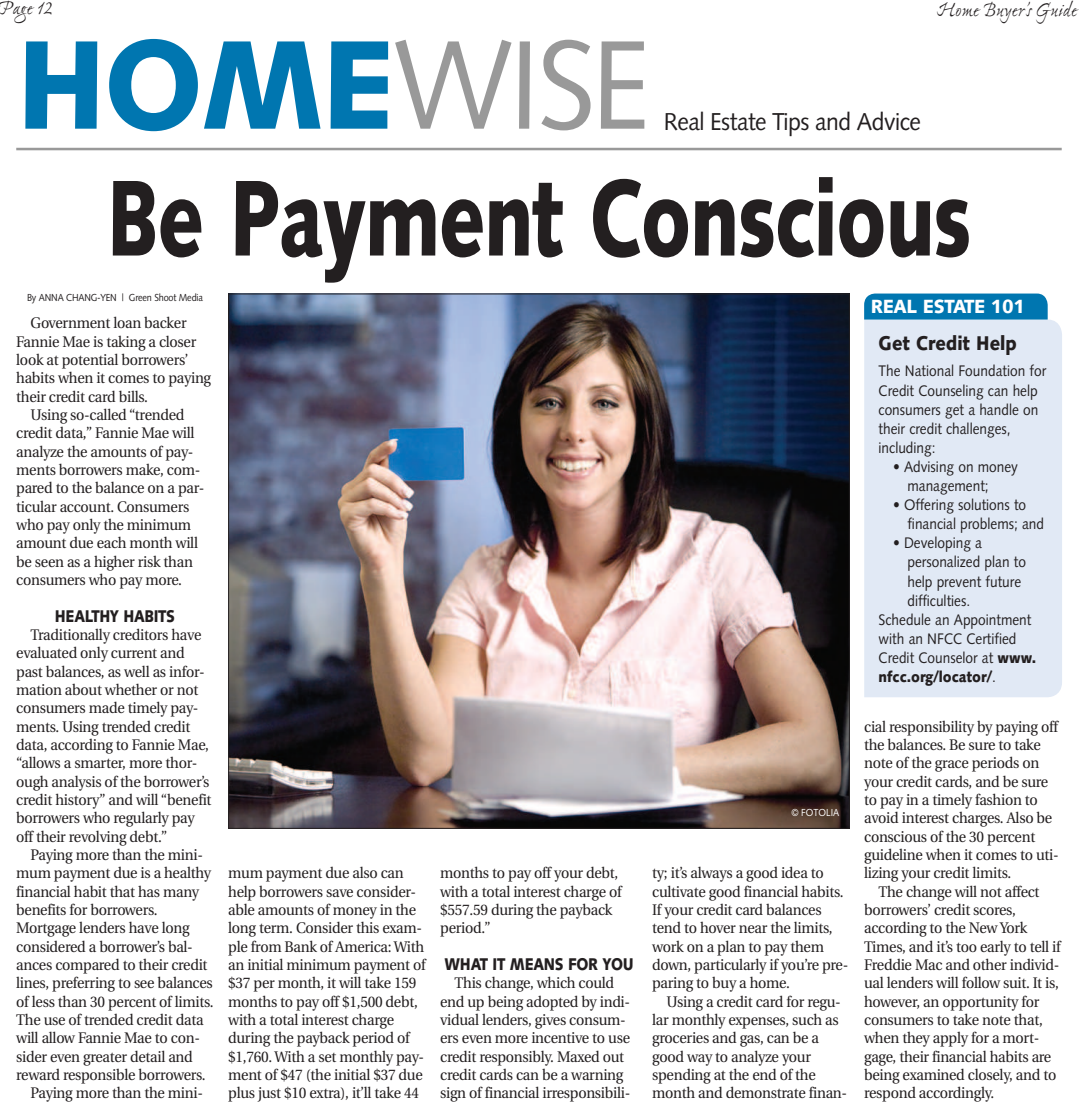
<style>
.page{position:relative;width:1079px;height:1102px;background:#fff}
.page>*{position:absolute;margin:0;border:0;box-sizing:border-box;transform-origin:0 0}
.t1{font:900 126px "Syntax";color:#0076b0;scale:.94 1}
.t2{font:900 107.7px "Syntax";letter-spacing:-.015em;color:#231f20;scale:.73 1}
.t3{font:24.45px "Syntax";letter-spacing:-.02em;color:#231f20;scale:.94 1}
.t4{font:21px "Ex Ponto";letter-spacing:-.015em;color:#231f20}
.t5{font:900 19.8px "Syntax";color:#231f20;scale:.9 1}
.t6{font:900 19.05px "Syntax";letter-spacing:-.02em;color:#fff;scale:.94 1}
.t7{font:900 16.95px "Syntax";letter-spacing:-.02em;color:#231f20;scale:.85 1}
.t8{font:15.3px/18.3px "Utopia";letter-spacing:-.02em;color:#231f20;scale:.94 1}
.t9{font:15.3px/19px "Syntax";color:#231f20;scale:.9 1}
.t10{font:900 15.3px "Syntax";color:#231f20;scale:.9 1}
.t11{font:10.2px "Syntax";letter-spacing:-.02em;color:#231f20;scale:.9 1}
.t12{font:10.2px "Syntax";color:#fff;scale:.9 1}
.s1{font-weight:400;color:#999}
.s2{font-weight:900}
.s3{font-weight:400}
</style>
<div class="page">
<img style="left:230px;top:295px;width:618px;height:532px">
<hr style="left:16px;top:148px;width:1046px;height:2px;background:#999">
<div style="left:864px;top:319px;width:198px;height:378px;background:#e1e9f5"></div>
<div style="left:864px;top:293px;width:184px;height:26px;background:#0076b0"></div>
<h3 class="t4" style="left:-1px;top:-2px;width:55px">Page 12</h3>
<h3 class="t4" style="left:937px;top:-1px;width:142px">Home Buyer’s Guide</h3>
<h1 class="t1" style="left:16px;top:10px;width:676px">HOME<span class="s1">WISE</span></h1>
<h3 class="t3" style="left:664px;top:107px;width:275px">Real Estate Tips and Advice</h3>
<h2 class="t2" style="left:107px;top:154px;width:1186px">Be Payment Conscious</h2>
<p class="t11" style="left:27px;top:292px;width:197px">By ANNA CHANG-YEN | Green Shoot Media</p>
<p class="t8" style="left:31px;top:314px;width:167px">Government loan backer</p>
<p class="t8" style="left:16px;top:332px;width:193px">Fannie Mae is taking a closer</p>
<p class="t8" style="left:16px;top:351px;width:185px">look at potential borrowers’</p>
<p class="t8" style="left:16px;top:369px;width:209px">habits when it comes to paying</p>
<p class="t8" style="left:16px;top:387px;width:142px">their credit card bills.</p>
<p class="t8" style="left:31px;top:406px;width:165px">Using so-called “trended</p>
<p class="t8" style="left:16px;top:424px;width:191px">credit data,” Fannie Mae will</p>
<p class="t8" style="left:16px;top:442px;width:190px">analyze the amounts of pay-</p>
<p class="t8" style="left:16px;top:461px;width:197px">ments borrowers make, com-</p>
<p class="t8" style="left:16px;top:479px;width:202px">pared to the balance on a par-</p>
<p class="t8" style="left:16px;top:497px;width:186px">ticular account. Consumers</p>
<p class="t8" style="left:16px;top:516px;width:187px">who pay only the minimum</p>
<p class="t8" style="left:16px;top:534px;width:195px">amount due each month will</p>
<p class="t8" style="left:16px;top:552px;width:189px">be seen as a higher risk than</p>
<p class="t8" style="left:16px;top:571px;width:178px">consumers who pay more.</p>
<p class="t7" style="left:55px;top:605px;width:143px">HEALTHY HABITS</p>
<p class="t8" style="left:16px;top:626px;width:209px;text-indent:14px">Traditionally creditors have evaluated only current and past balances, as well as infor&shy;mation about whether or not consumers made timely pay&shy;ments. Using trended credit data, according to Fannie Mae, “allows a smarter, more thor&shy;ough analysis of the borrower’s credit history” and will “benefit borrowers who regularly pay off their revolving debt.”</p>
<p class="t8" style="left:31px;top:846px;width:185px">Paying more than the mini-</p>
<p class="t8" style="left:16px;top:864px;width:209px">mum payment due is a healthy</p>
<p class="t8" style="left:16px;top:882px;width:196px">financial habit that has many</p>
<p class="t8" style="left:16px;top:901px;width:152px">benefits for borrowers.</p>
<p class="t8" style="left:16px;top:919px;width:186px">Mortgage lenders have long</p>
<p class="t8" style="left:16px;top:937px;width:189px">considered a borrower’s bal-</p>
<p class="t8" style="left:16px;top:956px;width:205px">ances compared to their credit</p>
<p class="t8" style="left:16px;top:974px;width:211px">lines, preferring to see balances</p>
<p class="t8" style="left:16px;top:992px;width:211px">of less than 30 percent of limits.</p>
<p class="t8" style="left:16px;top:1011px;width:201px">The use of trended credit data</p>
<p class="t8" style="left:16px;top:1029px;width:197px">will allow Fannie Mae to con-</p>
<p class="t8" style="left:16px;top:1047px;width:189px">sider even greater detail and</p>
<p class="t8" style="left:16px;top:1066px;width:203px">reward responsible borrowers.</p>
<p class="t8" style="left:31px;top:1084px;width:185px">Paying more than the mini-</p>
<p class="t6" style="left:871px;top:295px;width:166px">REAL ESTATE 101</p>
<p class="t5" style="left:879px;top:331px;width:155px">Get Credit Help</p>
<p class="t9" style="left:879px;top:362px;width:188px">The National Foundation for<br>Credit Counseling can help consumers get a handle on their credit challenges, including:</p>
<p class="t9" style="left:907px;top:457px;width:124px;text-indent:-14px">• Advising on money management;</p>
<p class="t9" style="left:907px;top:495px;width:153px;text-indent:-14px">• Offering solutions to financial problems; and</p>
<p class="t9" style="left:893px;top:533px;width:100px">• Developing a</p>
<p class="t9" style="left:907px;top:552px;width:133px">personalized plan to</p>
<p class="t9" style="left:907px;top:572px;width:128px">help prevent future</p>
<p class="t9" style="left:907px;top:591px;width:71px">difficulties.</p>
<p class="t9" style="left:879px;top:610px;width:171px">Schedule an Appointment</p>
<p class="t9" style="left:879px;top:629px;width:155px">with an NFCC Certified</p>
<p class="t9" style="left:879px;top:648px;width:177px">Credit Counselor at <span class="s2">www.</span></p>
<p class="t10" style="left:879px;top:667px;width:132px">nfcc.org/locator/<span class="s3">.</span></p>
<p class="t8" style="left:864px;top:717px;width:208px">cial responsibility by paying off the balances. Be sure to take note of the grace periods on your credit cards, and be sure to pay in a timely fashion to avoid interest charges. Also be conscious of the 30 percent guideline when it comes to uti&shy;lizing your credit limits.</p>
<p class="t8" style="left:864px;top:882px;width:211px;text-indent:14px">The change will not affect borrowers’ credit scores, according to the New York<br>Times, and it’s too early to tell if<br>Freddie Mac and other individ&shy;ual lenders will follow suit. It is, however, an opportunity for consumers to take note that, when they apply for a mort&shy;gage, their financial habits are being examined closely, and to respond accordingly.</p>
<p class="t12" style="left:791px;top:806px;width:55px">© FOTOLIA</p>
<p class="t8" style="left:652px;top:864px;width:210px">ty; it’s always a good idea to cultivate good financial habits.<br>If your credit card balances tend to hover near the limits, work on a plan to pay them down, particularly if you’re pre&shy;paring to buy a home.</p>
<p class="t8" style="left:652px;top:992px;width:209px;text-indent:14px">Using a credit card for regu&shy;lar monthly expenses, such as groceries and gas, can be a good way to analyze your spending at the end of the month and demonstrate finan-</p>
<p class="t8" style="left:228px;top:864px;width:212px">mum payment due also can help borrowers save consider&shy;able amounts of money in the long term. Consider this exam&shy;ple from Bank of America: With an initial minimum payment of $37 per month, it will take 159 months to pay off $1,500 debt, with a total interest charge during the payback period of $1,760. With a set monthly pay&shy;ment of $47 (the initial $37 due plus just $10 extra), it’ll take 44</p>
<p class="t8" style="left:440px;top:864px;width:195px">months to pay off your debt, with a total interest charge of $557.59 during the payback period.”</p>
<p class="t7" style="left:444px;top:954px;width:224px">WHAT IT MEANS FOR YOU</p>
<p class="t8" style="left:440px;top:974px;width:204px;text-align:center">This change, which could<br>end up being adopted by indi&shy;vidual lenders, gives consum&shy;ers even more incentive to use credit responsibly. Maxed out credit cards can be a warning sign of financial irresponsibili-</p>
</div>
